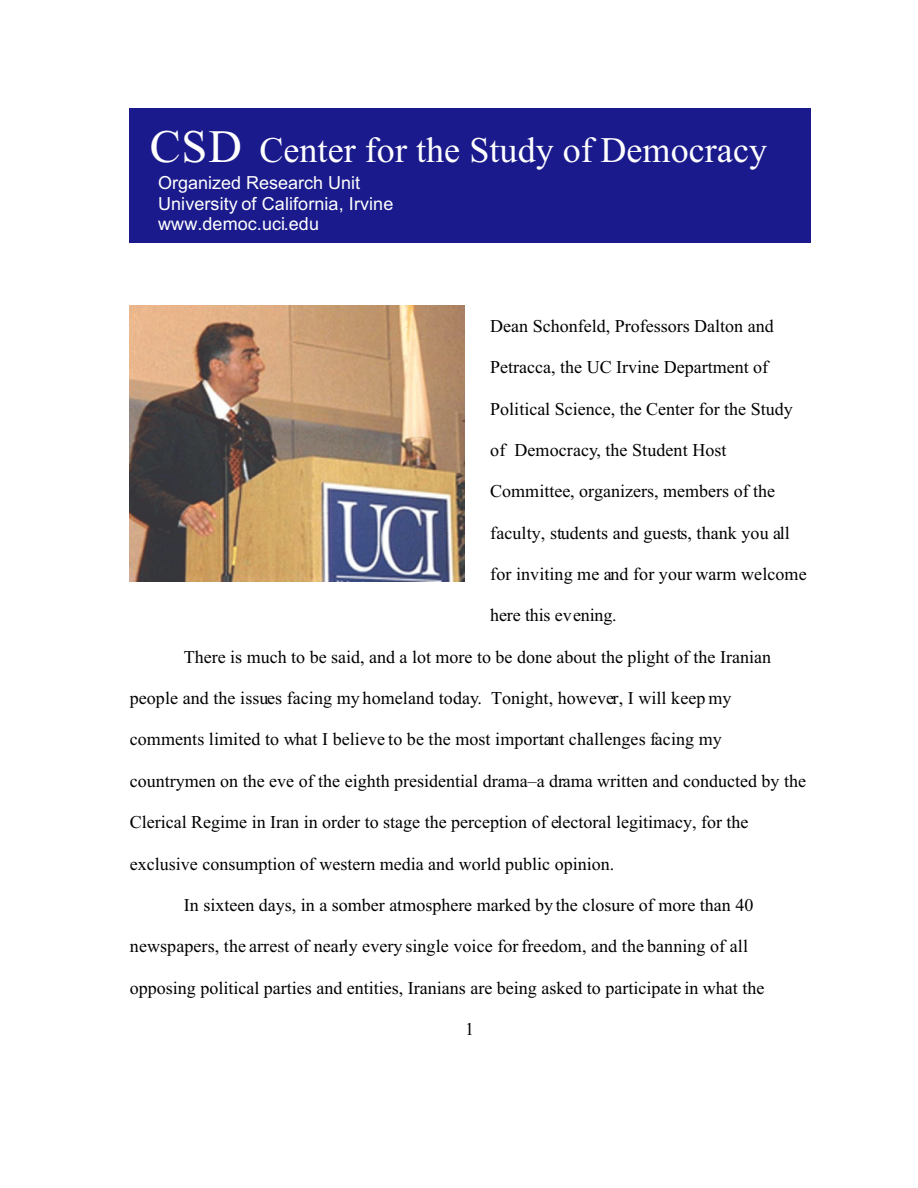
<style>
.page{position:relative;width:918px;height:1188px;background:#fff}
.page>*{position:absolute;margin:0;border:0;box-sizing:border-box;transform-origin:0 0}
.t1{font:36px "Times New Roman";color:#fff}
.t2{font:18px "Times New Roman";color:#000}
.t3{font:18px/20.7px "Arial";letter-spacing:.005em;color:#fff}
.s1{font-size:46.5px}
</style>
<div class="page">
<img style="left:130px;top:305px;width:334px;height:276px">
<div style="left:129px;top:108px;width:682px;height:135px;background:#1a1a8c"></div>
<h1 class="t1" style="left:150px;top:137px;width:619px"><span class="s1">CSD</span> Center for the Study of Democracy</h1>
<p class="t3" style="left:158px;top:174px;width:237px">Organized Research Unit<br>University of California, Irvine www.democ.uci.edu</p>
<p class="t2" style="left:490px;top:319px;width:285px">Dean Schonfeld, Professors Dalton and</p>
<p class="t2" style="left:490px;top:361px;width:279px">Petracca, the UC Irvine Department of</p>
<p class="t2" style="left:490px;top:402px;width:304px">Political Science, the Center for the Study</p>
<p class="t2" style="left:490px;top:443px;width:238px">of Democracy, the Student Host</p>
<p class="t2" style="left:490px;top:485px;width:286px">Committee, organizers, members of the</p>
<p class="t2" style="left:490px;top:526px;width:301px">faculty, students and guests, thank you all</p>
<p class="t2" style="left:490px;top:567px;width:318px">for inviting me and for your warm welcome</p>
<p class="t2" style="left:490px;top:609px;width:128px">here this evening.</p>
<p class="t2" style="left:184px;top:650px;width:589px">There is much to be said, and a lot more to be done about the plight of the Iranian</p>
<p class="t2" style="left:130px;top:692px;width:603px">people and the issues facing my homeland today. Tonight, however, I will keep my</p>
<p class="t2" style="left:130px;top:733px;width:594px">comments limited to what I believe to be the most important challenges facing my</p>
<p class="t2" style="left:130px;top:774px;width:678px">countrymen on the eve of the eighth presidential drama–a drama written and conducted by the</p>
<p class="t2" style="left:130px;top:816px;width:620px">Clerical Regime in Iran in order to stage the perception of electoral legitimacy, for the</p>
<p class="t2" style="left:130px;top:857px;width:486px">exclusive consumption of western media and world public opinion.</p>
<p class="t2" style="left:184px;top:899px;width:571px">In sixteen days, in a somber atmosphere marked by the closure of more than 40</p>
<p class="t2" style="left:130px;top:940px;width:620px">newspapers, the arrest of nearly every single voice for freedom, and the banning of all</p>
<p class="t2" style="left:130px;top:981px;width:636px">opposing political parties and entities, Iranians are being asked to participate in what the</p>
<p class="t2" style="left:465px;top:1022px;width:10px">1</p>
</div>
